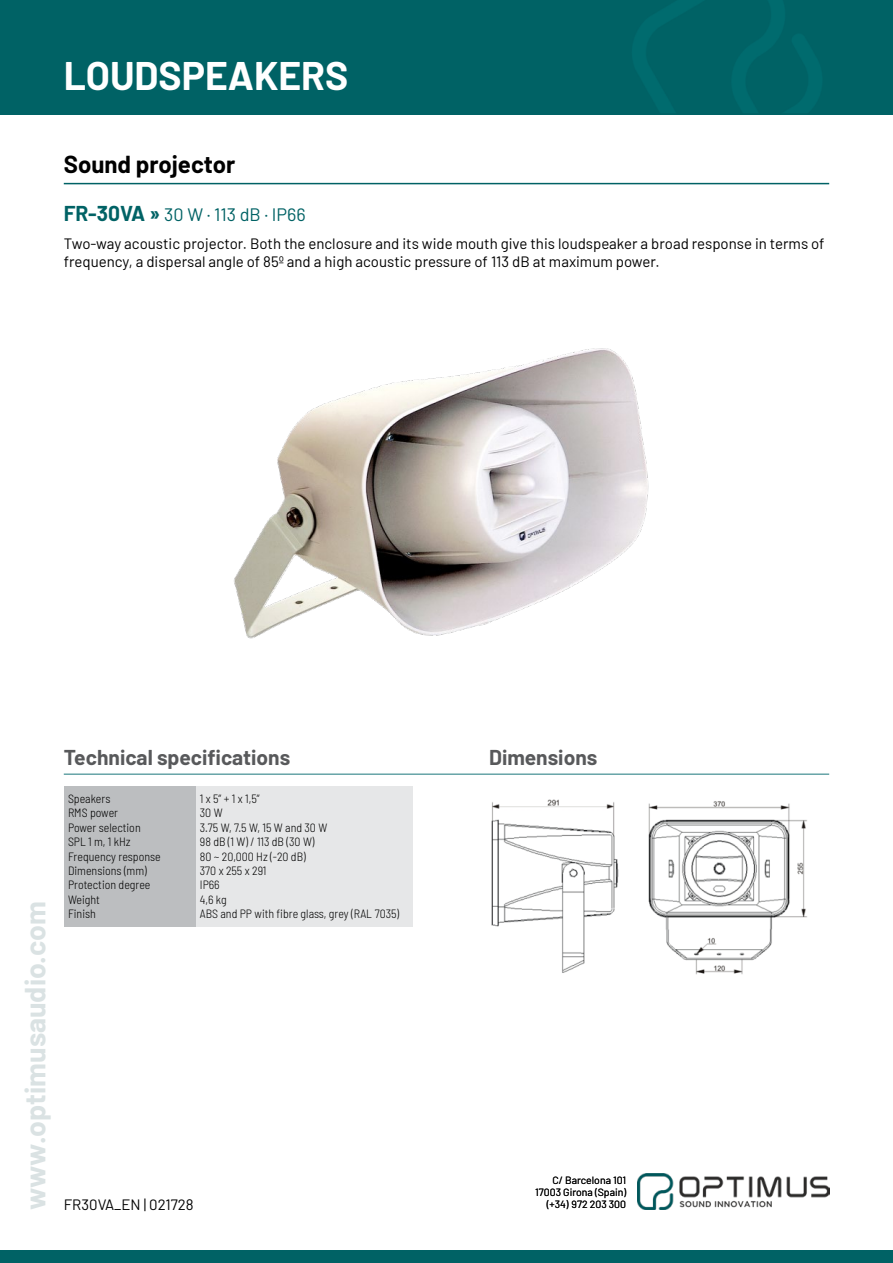
<style>
.page{position:relative;width:893px;height:1263px;background:#fff}
.page>*{position:absolute;margin:0;border:0;box-sizing:border-box;transform-origin:0 0}
.t1{font:700 39px "Barlow";color:#fff}
.t2{font:700 28.5px "Barlow";color:#dae2e3}
.t3{font:700 24px "Barlow";color:#000}
.t4{font:700 21px "Barlow";color:#58595b}
.t5{font:18px "Barlow";color:#006265}
.t6{font:15px/18px "Barlow";color:#000}
.t7{font:300 semi-condensed 12px/14.4px "Barlow";color:#000}
.t8{font:10.5px/12px "Barlow";color:#000;text-align:right}
.s1{font-weight:700;font-size:21px}
</style>
<div class="page">
<div style="left:0;top:0;width:893px;height:115px;background:#006265"></div>
<img style="left:638px;top:1174px;width:191px;height:35px">
<div style="left:0;top:1250px;width:893px;height:13px;background:#006265"></div>
<hr style="left:64px;top:774px;width:765px;height:1px;background:#1a767b">
<hr style="left:64px;top:183px;width:765px;height:1px;background:#006265">
<img style="left:491px;top:799px;width:316px;height:176px">
<img style="left:234px;top:348px;width:415px;height:291px">
<div style="left:64px;top:787px;width:132px;height:140px;background:#bcbec0"></div>
<div style="left:196px;top:787px;width:216px;height:140px;background:#e6e7e8"></div>
<h1 class="t1" style="left:64px;top:47px;width:286px">LOUDSPEAKERS</h1>
<h3 class="t3" style="left:64px;top:146px;width:173px">Sound projector</h3>
<h3 class="t5" style="left:64px;top:201px;width:243px"><span class="s1">FR-30VA »</span> 30 W · 113 dB · IP66</h3>
<p class="t6" style="left:64px;top:233px;width:762px">Two-way acoustic projector. Both the enclosure and its wide mouth give this loudspeaker a broad response in terms of frequency, a dispersal angle of 85º and a high acoustic pressure of 113 dB at maximum power.</p>
<h2 class="t2" style="left:14px;top:1210px;width:310px;rotate:-90deg">www.optimusaudio.com</h2>
<h3 class="t4" style="left:64px;top:742px;width:228px">Technical specifications</h3>
<h3 class="t4" style="left:489px;top:742px;width:110px">Dimensions</h3>
<p class="t7" style="left:68px;top:790px;width:94px">Speakers<br>RMS power<br>Power selection<br>SPL 1 m, 1 kHz<br>Frequency response<br>Dimensions (mm)<br>Protection degree<br>Weight<br>Finish</p>
<p class="t7" style="left:200px;top:790px;width:201px">1 x 5” + 1 x 1,5”<br>30 W<br>3.75 W, 7.5 W, 15 W and 30 W<br>98 dB (1 W) / 113 dB (30 W)<br>80 ~ 20,000 Hz (-20 dB)<br>370 x 255 x 291<br>IP66<br>4,6 kg<br>ABS and PP with fibre glass, grey (RAL 7035)</p>
<p class="t6" style="left:64px;top:1194px;width:131px">FR30VA_EN | 021728</p>
<p class="t8" style="left:535px;top:1173px;width:92px">C/ Barcelona 101<br>17003 Girona (Spain) (+34) 972 203 300</p>
</div>
